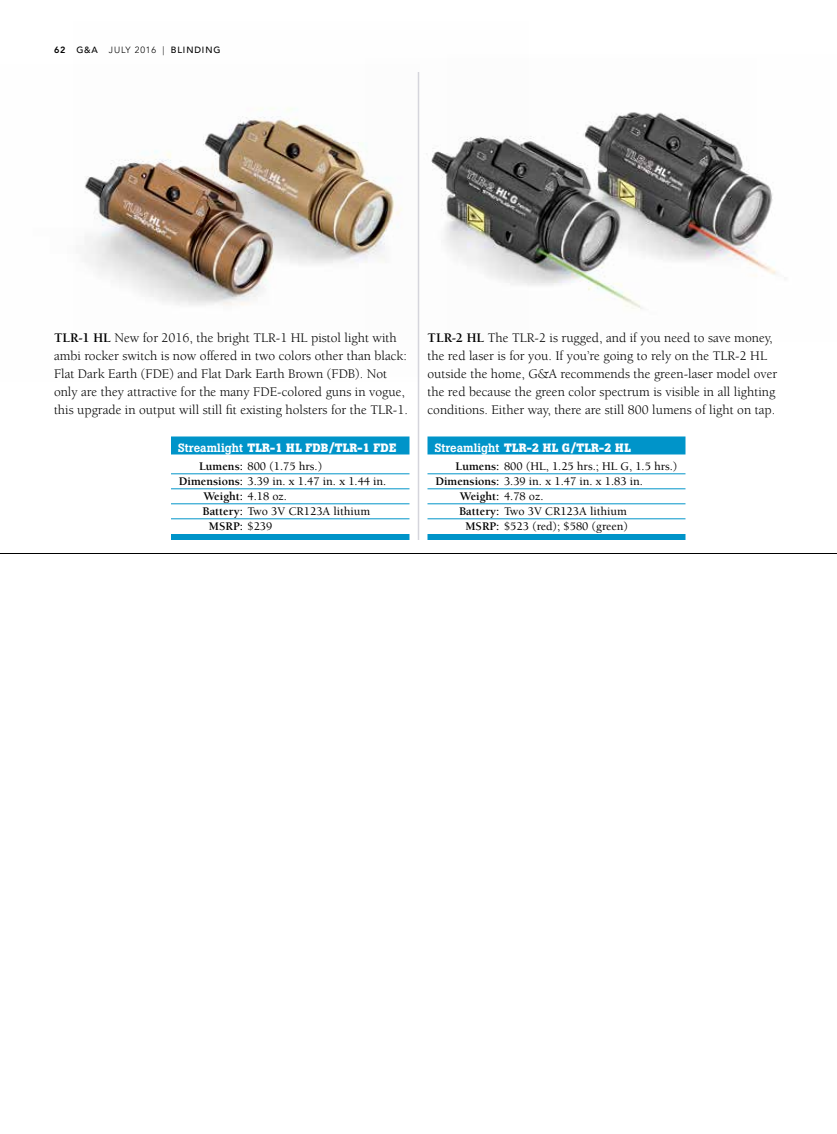
<style>
.page{position:relative;width:837px;height:1134px;background:#fff}
.page>*{position:absolute;margin:0;border:0;box-sizing:border-box;transform-origin:0 0}
.t1{font:13.5px/18px "Berkeley Std";color:#000}
.t2{font:500 12px "Berkeley Std";color:#000}
.t3{font:700 12px "Boton BQ";letter-spacing:.02em;color:#fff}
.t4{font:700 12px "Berkeley Std";color:#000}
.t5{font:500 9px "Avenir LT Std";letter-spacing:.1em;color:#000}
.s1{font-weight:800}
.s2{font-weight:300}
.s3{font-weight:700}
.s4{font-weight:500}
</style>
<div class="page">
<hr style="left:0;top:553px;width:837px;height:1px;background:#000">
<img style="left:528px;top:112px;width:248px;height:197px">
<img style="left:84px;top:72px;width:444px;height:267px">
<hr style="left:418px;top:72px;width:1px;height:468px;background:#d5d5dc">
<div style="left:428px;top:436px;width:258px;height:18px;background:#0094c9"></div>
<hr style="left:428px;top:474px;width:258px;height:1px;background:#0094c9">
<hr style="left:428px;top:489px;width:258px;height:1px;background:#0094c9">
<hr style="left:428px;top:504px;width:258px;height:1px;background:#0094c9">
<hr style="left:428px;top:519px;width:258px;height:1px;background:#0094c9">
<div style="left:428px;top:534px;width:258px;height:6px;background:#0094c9"></div>
<div style="left:171px;top:436px;width:239px;height:18px;background:#0094c9"></div>
<hr style="left:171px;top:474px;width:239px;height:1px;background:#0094c9">
<hr style="left:171px;top:489px;width:239px;height:1px;background:#0094c9">
<hr style="left:171px;top:504px;width:239px;height:1px;background:#0094c9">
<hr style="left:171px;top:519px;width:239px;height:1px;background:#0094c9">
<div style="left:171px;top:534px;width:239px;height:6px;background:#0094c9"></div>
<p class="t5" style="left:54px;top:45px;width:167px"><span class="s1">62</span> G&amp;A <span class="s2">july 2016 |</span> blinding</p>
<p class="t1" style="left:54px;top:329px;width:355px"><span class="s3">TLR-1 HL</span> New for 2016, the bright TLR-1 HL pistol light with ambi rocker switch is now offered in two colors other than black:<br>Flat Dark Earth (FDE) and Flat Dark Earth Brown (FDB). Not only are they attractive for the many FDE-colored guns in vogue, this upgrade in output will still fit existing holsters for the TLR-1.</p>
<p class="t1" style="left:428px;top:329px;width:351px"><span class="s3">TLR-2 HL</span> The TLR-2 is rugged, and if you need to save money, the red laser is for you. If you’re going to rely on the TLR-2 HL outside the home, G&amp;A recommends the green-laser model over the red because the green color spectrum is visible in all lighting conditions. Either way, there are still 800 lumens of light on tap.</p>
<p class="t3" style="left:434px;top:440px;width:198px"><span class="s4">Streamlight</span> TLR-2 HL G/TLR-2 HL</p>
<p class="t2" style="left:456px;top:459px;width:223px"><span class="s3">Lumens:</span> 800 (HL, 1.25 hrs.; HL G, 1.5 hrs.)</p>
<p class="t2" style="left:435px;top:474px;width:209px"><span class="s3">Dimensions:</span> 3.39 in. x 1.47 in. x 1.83 in.</p>
<p class="t4" style="left:460px;top:489px;width:85px">Weight: <span class="s4">4.78 oz.</span></p>
<p class="t2" style="left:459px;top:504px;width:169px"><span class="s3">Battery:</span> Two 3V CR123A lithium</p>
<p class="t2" style="left:465px;top:519px;width:164px"><span class="s3">MSRP:</span> $523 (red); $580 (green)</p>
<p class="t3" style="left:178px;top:440px;width:220px"><span class="s4">Streamlight</span> TLR-1 HL FDB/TLR-1 FDE</p>
<p class="t2" style="left:199px;top:459px;width:125px"><span class="s3">Lumens:</span> 800 (1.75 hrs.)</p>
<p class="t2" style="left:179px;top:474px;width:209px"><span class="s3">Dimensions:</span> 3.39 in. x 1.47 in. x 1.44 in.</p>
<p class="t4" style="left:203px;top:489px;width:85px">Weight: <span class="s4">4.18 oz.</span></p>
<p class="t2" style="left:203px;top:504px;width:169px"><span class="s3">Battery:</span> Two 3V CR123A lithium</p>
<p class="t4" style="left:209px;top:519px;width:65px">MSRP: <span class="s4">$239</span></p>
</div>
